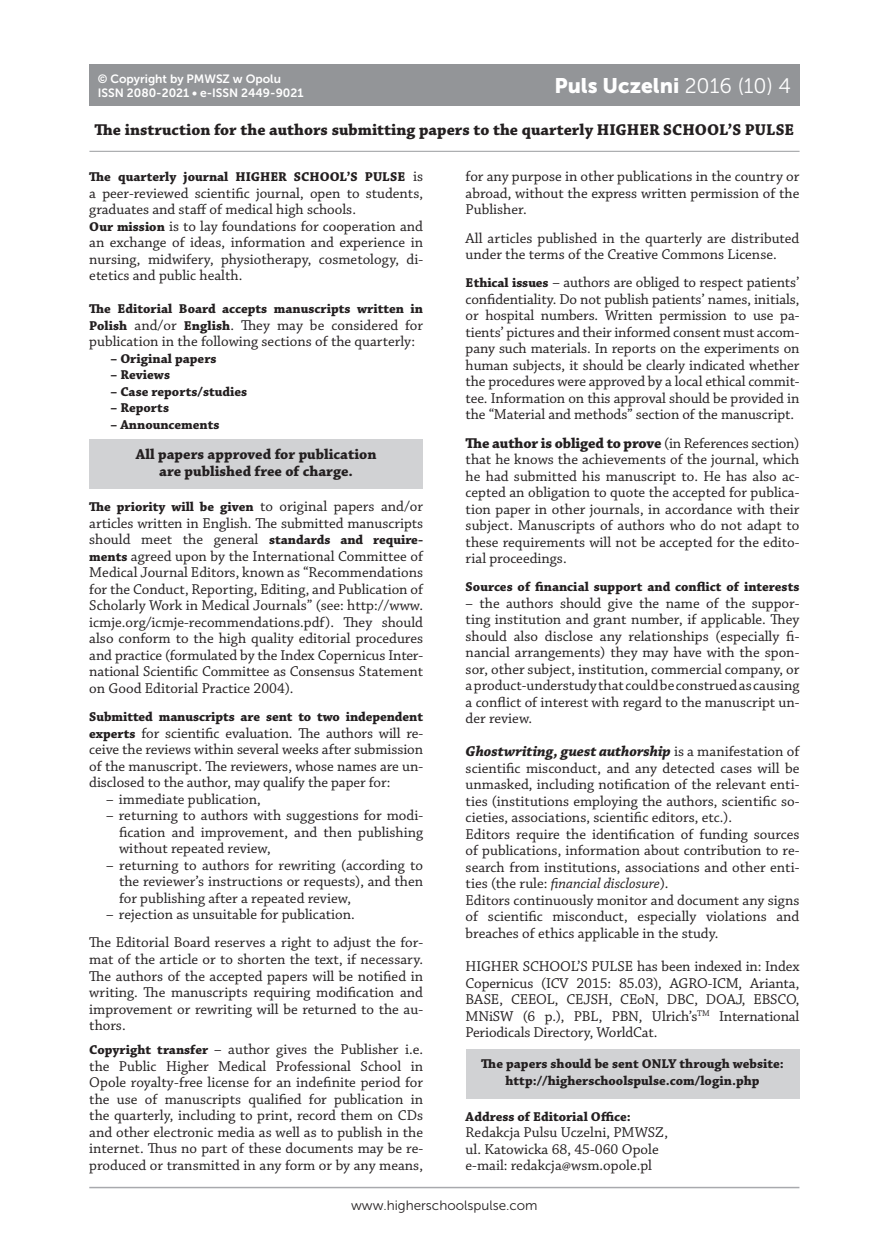
<style>
.page{position:relative;width:893px;height:1259px;background:#fff}
.page>*{position:absolute;margin:0;border:0;box-sizing:border-box;transform-origin:0 0}
.t1{font:21px "Museo Sans 900";color:#fff}
.t2{font:700 16.5px "Chaparral Pro";color:#231f20}
.t3{font:15px/16.5px "Chaparral Pro";color:#231f20;text-align:justify}
.t4{font:700 15px/16.5px "Chaparral Pro";color:#231f20;text-align:center}
.t5{font:700 13.5px/16.5px "Chaparral Pro";color:#231f20;text-align:center}
.t6{font:13.5px "Museo Sans 300";color:#231f20}
.t7{font:12px/14.4px "Museo Sans 700";color:#fff}
.s1{font-family:"Museo Sans 300"}
.s2{font-weight:400;font-size:15px}
.s3{font-weight:700;font-size:13.5px}
.s4{font-weight:700}
.s5{font-weight:700;font-style:italic}
.s6{font-style:italic}
</style>
<div class="page">
<hr style="left:89px;top:1186px;width:710px;height:2px;background:#a8a9ad">
<div style="left:89px;top:64px;width:448px;height:42px;background:#939598"></div>
<div style="left:462px;top:64px;width:337px;height:42px;background:#939598"></div>
<div style="left:466px;top:1049px;width:333px;height:49px;background:#d1d2d4"></div>
<div style="left:89px;top:439px;width:334px;height:50px;background:#d1d2d4"></div>
<hr style="left:89px;top:151px;width:711px;height:1px;background:#999b9e">
<p class="t7" style="left:98px;top:71px;width:207px">© Copyright by PMWSZ w Opolu<br>ISSN 2080-2021 • e-ISSN 2449-9021</p>
<h1 class="t1" style="left:554px;top:74px;width:238px">Puls Uczelni <span class="s1">2016 (10) 4</span></h1>
<p class="t2" style="left:95px;top:120px;width:701px">The instruction for the authors submitting papers to the quarterly HIGHER SCHOOL’S PULSE</p>
<p class="t5" style="left:89px;top:169px;width:335px">The quarterly journal HIGHER SCHOOL’S PULSE <span class="s2">is</span></p>
<p class="t3" style="left:89px;top:185px;width:335px;text-align:left">a peer-reviewed scientific journal, open to students, graduates and staff of medical high schools.<br><span class="s3">Our mission</span> is to lay foundations for cooperation and an exchange of ideas, information and experience in nursing, midwifery, physiotherapy, cosmetology, di&shy;etetics and public health.</p>
<p class="t5" style="left:89px;top:301px;width:335px">The Editorial Board accepts manuscripts written in</p>
<p class="t3" style="left:89px;top:317px;width:335px"><span class="s3">Polish</span> and/or <span class="s3">English</span>. They may be considered for publication in the following sections of the quarterly:</p>
<p class="t5" style="left:111px;top:351px;width:107px">– Original papers</p>
<p class="t5" style="left:111px;top:367px;width:61px">– Reviews</p>
<p class="t5" style="left:111px;top:384px;width:138px">– Case reports/studies</p>
<p class="t5" style="left:111px;top:400px;width:60px">– Reports</p>
<p class="t5" style="left:111px;top:417px;width:111px">– Announcements</p>
<p class="t3" style="left:466px;top:169px;width:335px">for any purpose in other publications in the country or abroad, without the express written permission of the Publisher.</p>
<p class="t3" style="left:466px;top:230px;width:335px">All articles published in the quarterly are distributed under the terms of the Creative Commons License.</p>
<p class="t3" style="left:466px;top:275px;width:335px"><span class="s3">Ethical issues</span> – authors are obliged to respect patients’ confidentiality. Do not publish patients’ names, initials, or hospital numbers. Written permission to use pa&shy;tients’ pictures and their informed consent must accom&shy;pany such materials. In reports on the experiments on human subjects, it should be clearly indicated whether the procedures were approved by a local ethical commit&shy;tee. Information on this approval should be provided in the “Material and methods” section of the manuscript.</p>
<p class="t3" style="left:466px;top:435px;width:335px"><span class="s4">The author is obliged to prove</span> (in References section) that he knows the achievements of the journal, which he had submitted his manuscript to. He has also ac&shy;cepted an obligation to quote the accepted for publica&shy;tion paper in other journals, in accordance with their subject. Manuscripts of authors who do not adapt to these requirements will not be accepted for the edito&shy;rial proceedings.</p>
<p class="t5" style="left:466px;top:579px;width:335px">Sources of financial support and conflict of interests</p>
<p class="t3" style="left:466px;top:595px;width:335px">– the authors should give the name of the suppor&shy;ting institution and grant number, if applicable. They should also disclose any relationships (especially fi&shy;nancial arrangements) they may have with the spon&shy;sor, other subject, institution, commercial company, or a product-understudy that could be construed as causing a conflict of interest with regard to the manuscript un&shy;der review.</p>
<p class="t3" style="left:466px;top:744px;width:335px;text-align:left"><span class="s5">Ghostwriting, guest authorship</span> is a manifestation of scientific misconduct, and any detected cases will be unmasked, including notification of the relevant enti&shy;ties (institutions employing the authors, scientific so&shy;cieties, associations, scientific editors, etc.).<br>Editors require the identification of funding sources of publications, information about contribution to re&shy;search from institutions, associations and other enti&shy;ties (the rule: <span class="s6">financial disclosure</span>).<br>Editors continuously monitor and document any signs of scientific misconduct, especially violations and breaches of ethics applicable in the study.</p>
<p class="t3" style="left:466px;top:958px;width:335px">HIGHER SCHOOL’S PULSE has been indexed in: Index Copernicus (ICV 2015: 85.03), AGRO-ICM, Arianta, BASE, CEEOL, CEJSH, CEoN, DBC, DOAJ, EBSCO, MNiSW (6 p.), PBL, PBN, Ulrich’s<sup>TM</sup></p>
<p class="t4" style="left:136px;top:447px;width:242px">All papers approved for publication are published free of charge.</p>
<p class="t5" style="left:89px;top:499px;width:335px">The priority will be given <span class="s2">to original papers and/or</span></p>
<p class="t3" style="left:89px;top:515px;width:335px">articles written in English. The submitted manuscripts should meet the general <span class="s3">standards and require&shy;ments</span> agreed upon by the International Committee of Medical Journal Editors, known as “Recommendations for the Conduct, Reporting, Editing, and Publication of Scholarly Work in Medical Journals” (see: http://www. icmje.org/icmje-recommendations.pdf). They should also conform to the high quality editorial procedures and practice (formulated by the Index Copernicus Inter&shy;national Scientific Committee as Consensus Statement on Good Editorial Practice 2004).</p>
<p class="t5" style="left:89px;top:709px;width:335px">Submitted manuscripts are sent to two independent</p>
<p class="t3" style="left:89px;top:725px;width:335px"><span class="s3">experts</span> for scientific evaluation. The authors will re&shy;ceive the reviews within several weeks after submission of the manuscript. The reviewers, whose names are un&shy;disclosed to the author, may qualify the paper for:</p>
<p class="t3" style="left:106px;top:791px;width:156px">– immediate publication,</p>
<p class="t3" style="left:119px;top:808px;width:306px;text-indent:-13px">– returning to authors with suggestions for modi&shy;fication and improvement, and then publishing without repeated review,</p>
<p class="t3" style="left:119px;top:857px;width:306px;text-indent:-13px">– returning to authors for rewriting (according to the reviewer’s instructions or requests), and then for publishing after a repeated review,</p>
<p class="t3" style="left:89px;top:901px;width:335px;line-height:28.2px;text-indent:17px">– rejection as unsuitable for publication.<br>The Editorial Board reserves a right to adjust the for-</p>
<p class="t3" style="left:89px;top:951px;width:335px">mat of the article or to shorten the text, if necessary.<br>The authors of the accepted papers will be notified in writing. The manuscripts requiring modification and improvement or rewriting will be returned to the au&shy;thors.</p>
<p class="t3" style="left:89px;top:1041px;width:335px"><span class="s3">Copyright transfer</span> – author gives the Publisher i.e. the Public Higher Medical Professional School in Opole royalty-free license for an indefinite period for the use of manuscripts qualified for publication in the quarterly, including to print, record them on CDs and other electronic media as well as to publish in the internet. Thus no part of these documents may be re&shy;produced or transmitted in any form or by any means,</p>
<p class="t3" style="left:719px;top:1008px;width:82px">International</p>
<p class="t3" style="left:466px;top:1024px;width:193px">Periodicals Directory, WorldCat.</p>
<p class="t5" style="left:481px;top:1056px;width:304px">The papers should be sent ONLY through website: http://higherschoolspulse.com/login.php</p>
<p class="t5" style="left:466px;top:1108px;width:167px">Address of Editorial Office:</p>
<p class="t3" style="left:466px;top:1124px;width:204px;text-align:left">Redakcja Pulsu Uczelni, PMWSZ, ul. Katowicka 68, 45-060 Opole e-mail: redakcja@wsm.opole.pl</p>
<p class="t6" style="left:351px;top:1198px;width:188px">www.higherschoolspulse.com</p>
</div>
